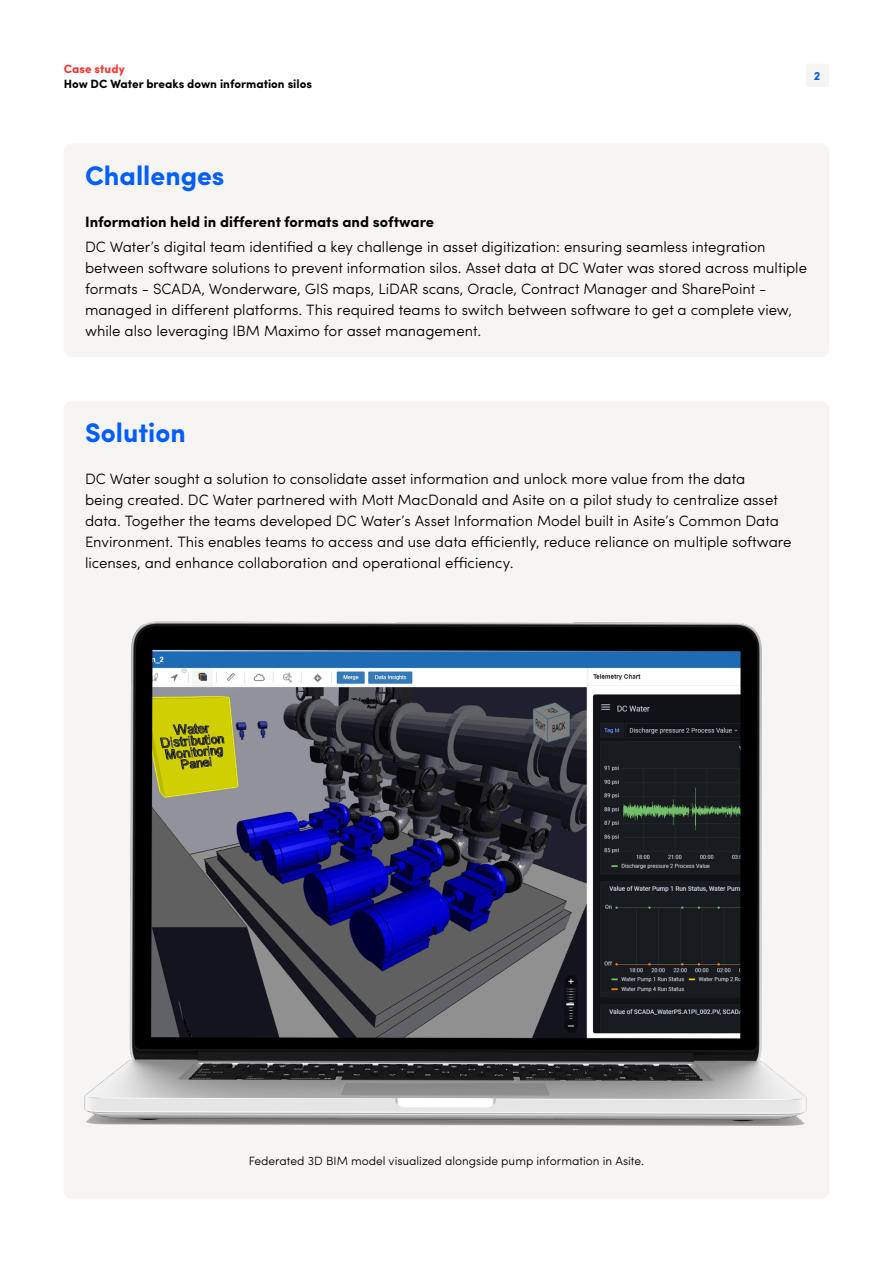
<style>
.page{position:relative;width:893px;height:1263px;background:#fff}
.page>*{position:absolute;margin:0;border:0;box-sizing:border-box;transform-origin:0 0}
.t1{font:700 27px "Sofia Pro";color:#005dff}
.t2{font:300 15px/21px "Sofia Pro";color:#000}
.t3{font:700 15px "Sofia Pro";color:#000}
.t4{font:300 12px "Sofia Pro";color:#000}
.t5{font:700 12px "Sofia Pro";color:#000}
.t6{font:700 12px "Sofia Pro";color:#ff3131}
.t7{font:700 12px "Sofia Pro";color:#005dff}
</style>
<div class="page">
<div style="left:64px;top:143px;width:765px;height:214px;background:#f6f5f3;border-radius:9px"></div>
<div style="left:64px;top:401px;width:765px;height:798px;background:#f6f5f3;border-radius:9px"></div>
<div style="left:806px;top:64px;width:23px;height:23px;background:#f6f5f3;border-radius:2px"></div>
<img style="left:84px;top:621px;width:723px;height:505px">
<p class="t6" style="left:64px;top:59px;width:63px">Case study</p>
<p class="t5" style="left:64px;top:74px;width:250px">How DC Water breaks down information silos</p>
<p class="t7" style="left:814px;top:67px;width:8px">2</p>
<h1 class="t1" style="left:85px;top:155px;width:141px">Challenges</h1>
<p class="t3" style="left:85px;top:210px;width:351px">Information held in different formats and software</p>
<p class="t2" style="left:85px;top:235px;width:723px">DC Water’s digital team identified a key challenge in asset digitization: ensuring seamless integration between software solutions to prevent information silos. Asset data at DC Water was stored across multiple formats - SCADA, Wonderware, GIS maps, LiDAR scans, Oracle, Contract Manager and SharePoint - managed in different platforms. This required teams to switch between software to get a complete view, while also leveraging IBM Maximo for asset management.</p>
<h1 class="t1" style="left:85px;top:412px;width:102px">Solution</h1>
<p class="t2" style="left:85px;top:467px;width:708px">DC Water sought a solution to consolidate asset information and unlock more value from the data<br>being created. DC Water partnered with Mott MacDonald and Asite on a pilot study to centralize asset data. Together the teams developed DC Water’s Asset Information Model built in Asite’s Common Data Environment. This enables teams to access and use data efficiently, reduce reliance on multiple software licenses, and enhance collaboration and operational efficiency.</p>
<p class="t4" style="left:249px;top:1152px;width:397px">Federated 3D BIM model visualized alongside pump information in Asite.</p>
</div>
